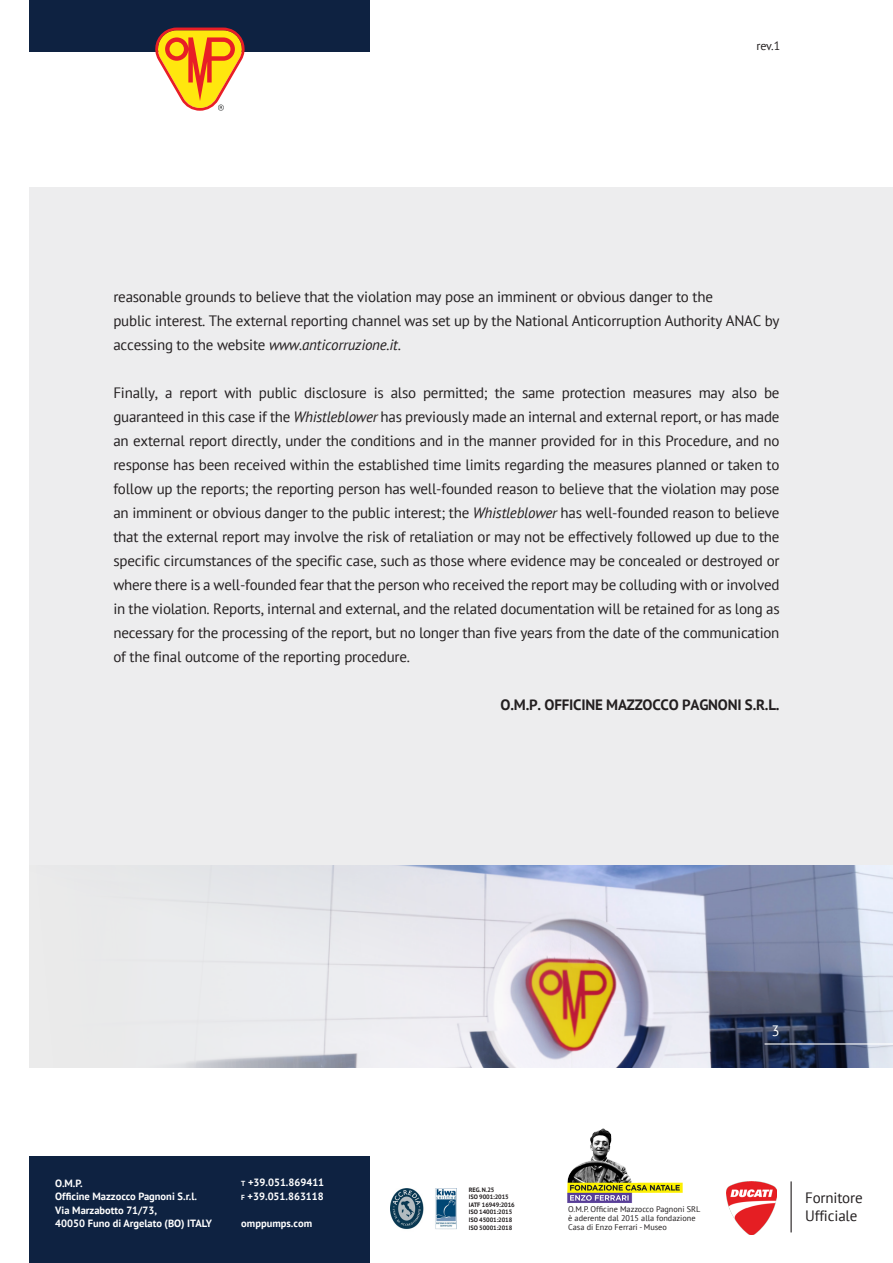
<style>
.page{position:relative;width:893px;height:1263px;background:#fff}
.page>*{position:absolute;margin:0;border:0;box-sizing:border-box;transform-origin:0 0}
.t1{font:15px/24px "PT Sans";letter-spacing:-.015em;color:#231f20}
.t2{font:700 15px "PT Sans";letter-spacing:-.015em;color:#231f20}
.INT_Testo_-_Copia{font:15px "PT Sans";color:#fff}
.giustificazione{font:12px "PT Sans";color:#231f20}
.t3{font:700 10.5px/13.5px "PT Sans";color:#fff}
.t4{font:8.25px/9.1px "PT Sans";color:#231f20}
.t5{font:700 6.3px/6.3px "PT Sans";letter-spacing:-.015em;color:#231f20}
.s1{font-style:italic}
.s2{font-size:7.35px}
</style>
<div class="page">
<div style="left:30px;top:187px;width:863px;height:859px;background:#ededee"></div>
<div style="left:30px;top:1157px;width:340px;height:106px;background:#0e2241"></div>
<div style="left:30px;top:0;width:340px;height:51px;background:#0e2241"></div>
<img style="left:567px;top:1128px;width:116px;height:75px">
<img style="left:727px;top:1181px;width:50px;height:53px">
<img style="left:390px;top:1188px;width:34px;height:41px">
<img style="left:435px;top:1188px;width:22px;height:41px">
<svg style="left:152px;top:28px;width:96px;height:83px"></svg>
<hr style="left:790px;top:1181px;width:2px;height:51px;background:#231f20">
<svg style="left:30px;top:865px;width:863px;height:202px"></svg>
<hr style="left:765px;top:1043px;width:128px;height:1px;background:#fff">
<p class="giustificazione" style="left:756px;top:38px;width:25px">rev.1</p>
<p class="t1" style="left:113px;top:285px;width:601px">reasonable grounds to believe that the violation may pose an imminent or obvious danger to the</p>
<p class="t1" style="left:113px;top:309px;width:668px">public interest. The external reporting channel was set up by the National Anticorruption Authority ANAC by accessing to the website <span class="s1">www.anticorruzione.it</span>.</p>
<p class="t1" style="left:113px;top:381px;width:668px;text-align:justify">Finally, a report with public disclosure is also permitted; the same protection measures may also be guaranteed in this case if the <span class="s1">Whistleblower</span> has previously made an internal and external report, or has made an external report directly, under the conditions and in the manner provided for in this Procedure, and no response has been received within the established time limits regarding the measures planned or taken to follow up the reports; the reporting person has well-founded reason to believe that the violation may pose an imminent or obvious danger to the public interest; the <span class="s1">Whistleblower</span> has well-founded reason to believe that the external report may involve the risk of retaliation or may not be effectively followed up due to the specific circumstances of the specific case, such as those where evidence may be concealed or destroyed or where there is a well-founded fear that the person who received the report may be colluding with or involved in the violation. Reports, internal and external, and the related documentation will be retained for as long as necessary for the processing of the report, but no longer than five years from the date of the communication of the final outcome of the reporting procedure.</p>
<p class="t2" style="left:501px;top:695px;width:280px">O.M.P. OFFICINE MAZZOCCO PAGNONI S.R.L.</p>
<p class="t3" style="left:55px;top:1176px;width:158px">O.M.P.<br>Officine Mazzocco Pagnoni S.r.l.<br>Via Marzabotto 71/73,<br>40050 Funo di Argelato (BO) ITALY</p>
<p class="t3" style="left:241px;top:1175px;width:85px"><span class="s2">t</span> +39.051.869411 <span class="s2">f</span> +39.051.863118</p>
<p class="t3" style="left:241px;top:1217px;width:72px">omppumps.com</p>
<p class="t5" style="left:469px;top:1186px;width:27px">REG. N.25</p>
<p class="t5" style="left:469px;top:1194px;width:42px">ISO 9001:2015</p>
<p class="t5" style="left:469px;top:1201px;width:48px">IATF 16949:2016</p>
<p class="t5" style="left:469px;top:1209px;width:45px">ISO 14001:2015</p>
<p class="t5" style="left:469px;top:1216px;width:45px">ISO 45001:2018</p>
<p class="t5" style="left:469px;top:1224px;width:45px">ISO 50001:2018</p>
<p class="t5" style="left:469px;top:1193px;width:73px">IATF N° 0328068<br>ISO 9001:2015<br>ATF 16949:2016<br>ISO 14001:2015<br>UNI ISO 45001:2018<br>UNI CEI EN ISO 50001:2018</p>
<p class="t4" style="left:568px;top:1204px;width:134px">O.M.P. Officine Mazzocco Pagnoni SRL è aderente dal 2015 alla fondazione<br>Casa di Enzo Ferrari - Museo</p>
<p class="INT_Testo_-_Copia" style="left:771px;top:1021px;width:10px">3</p>
<p class="t1" style="left:805px;top:1189px;width:59px;line-height:18px">Fornitore<br>Ufficiale</p>
</div>
